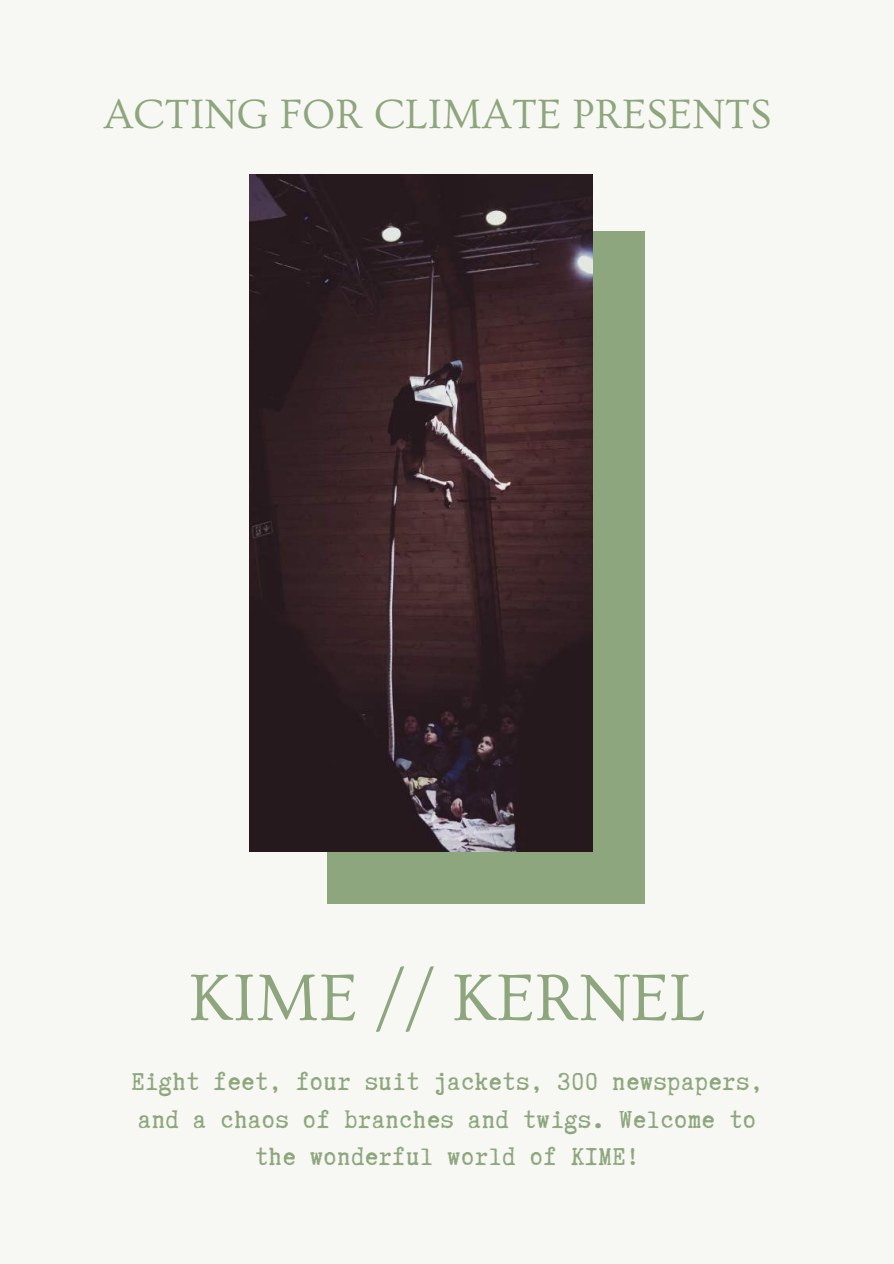
<style>
.page{position:relative;width:894px;height:1264px;background:#fff}
.page>*{position:absolute;margin:0;border:0;box-sizing:border-box;transform-origin:0 0}
.t1{font:68.55px "Ovo";color:#8ea67d}
.t2{font:42.9px "Ovo";color:#8ea67d}
.t3{font:28.95px/37.3px "Truetypewriter Polygl OTT";letter-spacing:.03em;color:#8ea67d;text-align:center}
</style>
<div class="page">
<div style="left:0;top:0;width:893px;height:1263px;background:#f7f8f3"></div>
<div style="left:327px;top:231px;width:317px;height:673px;background:#8ea67d"></div>
<img style="left:250px;top:175px;width:342px;height:676px">
<h2 class="t2" style="left:104px;top:90px;width:669px">ACTING FOR CLIMATE PRESENTS</h2>
<h1 class="t1" style="left:189px;top:960px;width:518px">KIME // KERNEL</h1>
<p class="t3" style="left:131px;top:1063px;width:632px">Eight feet, four suit jackets, 300 newspapers, and a chaos of branches and twigs. Welcome to the wonderful world of KIME!</p>
</div>
